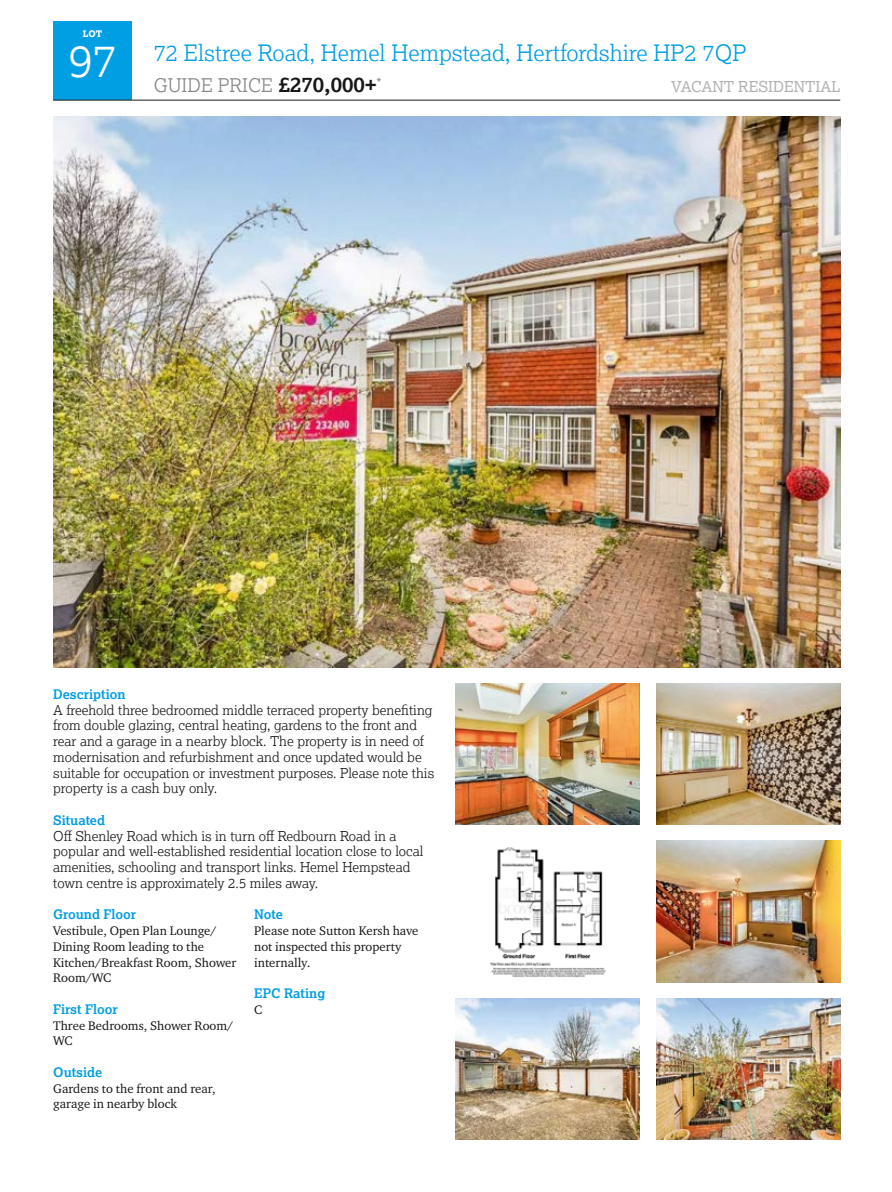
<style>
.page{position:relative;width:892px;height:1192px;background:#fff}
.page>*{position:absolute;margin:0;border:0;box-sizing:border-box;transform-origin:0 0}
.t1{font:300 45px "Lexia";color:#fff}
.t2{font:300 22.5px "Lexia";color:#009ee3}
.t3{font:300 18.75px "Lexia";color:#868786}
.t4{font:15px "Lexia";color:#b1b2b3}
.t5{font:300 13.5px/15.8px "Lexia";color:#181716}
.t6{font:13.5px "Lexia";color:#868786}
.t7{font:700 13.2px "Lexia";color:#009ee3}
.t8{font:12.75px/15.8px "Charter ITC Pro";color:#181716}
.t9{font:800 9px "Lexia";color:#fff}
.s1{font-weight:700;font-size:21px;color:#181716}
</style>
<div class="page">
<div style="left:53px;top:22px;width:79px;height:78px;background:#009ee3"></div>
<hr style="left:53px;top:100px;width:787px;height:1px;background:#181716">
<img style="left:53px;top:116px;width:787px;height:551px">
<img style="left:490px;top:847px;width:116px;height:131px">
<img style="left:455px;top:998px;width:184px;height:142px">
<img style="left:656px;top:683px;width:184px;height:142px">
<img style="left:656px;top:841px;width:184px;height:141px">
<img style="left:455px;top:683px;width:184px;height:142px">
<img style="left:656px;top:998px;width:184px;height:142px">
<p class="t9" style="left:83px;top:28px;width:21px">LOT</p>
<h1 class="t1" style="left:68px;top:32px;width:50px">97</h1>
<h2 class="t2" style="left:154px;top:39px;width:594px">72 Elstree Road, Hemel Hempstead, Hertfordshire HP2 7QP</h2>
<h3 class="t3" style="left:154px;top:74px;width:224px">GUIDE PRICE <span class="s1">£270,000+</span></h3>
<p class="t4" style="left:671px;top:78px;width:170px">VACANT RESIDENTIAL</p>
<p class="t6" style="left:376px;top:75px;width:7px">*</p>
<p class="t7" style="left:53px;top:686px;width:74px">Description</p>
<p class="t5" style="left:53px;top:701px;width:382px">A freehold three bedroomed middle terraced property benefiting from double glazing, central heating, gardens to the front and rear and a garage in a nearby block. The property is in need of modernisation and refurbishment and once updated would be suitable for occupation or investment purposes. Please note this property is a cash buy only.</p>
<p class="t7" style="left:53px;top:812px;width:53px">Situated</p>
<p class="t5" style="left:53px;top:827px;width:372px">Off Shenley Road which is in turn off Redbourn Road in a popular and well-established residential location close to local amenities, schooling and transport links. Hemel Hempstead town centre is approximately 2.5 miles away.</p>
<p class="t7" style="left:53px;top:906px;width:84px">Ground Floor</p>
<p class="t8" style="left:53px;top:923px;width:185px">Vestibule, Open Plan Lounge/<br>Dining Room leading to the<br>Kitchen/Breakfast Room, Shower<br>Room/WC</p>
<p class="t7" style="left:53px;top:1001px;width:66px">First Floor</p>
<p class="t8" style="left:53px;top:1017px;width:182px">Three Bedrooms, Shower Room/<br>WC</p>
<p class="t7" style="left:53px;top:1064px;width:51px">Outside</p>
<p class="t8" style="left:53px;top:1080px;width:164px">Gardens to the front and rear, garage in nearby block</p>
<p class="t7" style="left:254px;top:906px;width:30px">Note</p>
<p class="t8" style="left:254px;top:923px;width:166px">Please note Sutton Kersh have not inspected this property internally.</p>
<p class="t7" style="left:254px;top:985px;width:73px">EPC Rating</p>
<p class="t8" style="left:254px;top:1001px;width:10px">C</p>
</div>
